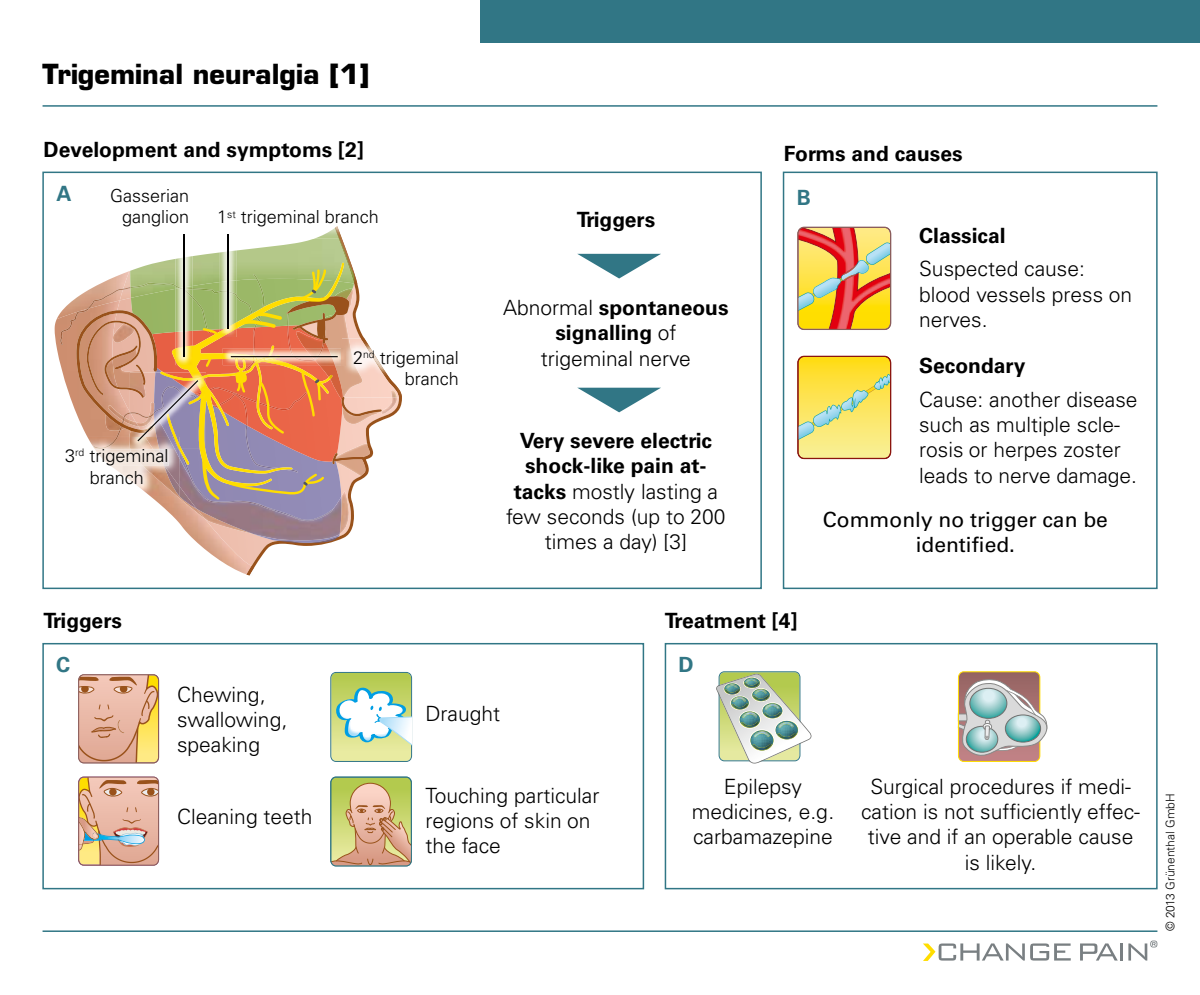
<style>
.page{position:relative;width:1200px;height:995px;background:#fff}
.page>*{position:absolute;margin:0;border:0;box-sizing:border-box;transform-origin:0 0}
.t1{font:700 27px "Eurostile LT Std";color:#000}
.t2{font:300 21px/25.2px "Univers LT Pro 45";color:#000}
.t3{font:700 21px/25.2px "Univers LT Pro 65";color:#000;text-align:center}
.t4{font:21px/25.2px "Univers LT Pro 55 Roman";color:#000;text-align:center}
.t5{font:700 21px "Univers LT Pro 65";color:#317685}
.t6{font:300 18px/21.6px "Univers LT Pro 45";color:#000;text-align:right}
.t7{font:300 12px "Univers LT Pro 45";color:#000}
.s1{font-family:"Univers LT Pro 45";font-weight:300}
.s2{font-family:"Univers LT Pro 65";font-weight:700}
</style>
<div class="page">
<hr style="left:43px;top:105px;width:1114px;height:2px;background:#317685">
<hr style="left:43px;top:930px;width:1114px;height:2px;background:#317685">
<svg style="left:1080px;top:943px;width:37px;height:18px"></svg>
<hr style="left:1119px;top:943px;width:3px;height:18px;background:#797f82">
<svg style="left:923px;top:943px;width:147px;height:18px"></svg>
<svg style="left:1128px;top:941px;width:28px;height:20px"></svg>
<svg style="left:53px;top:325px;width:349px;height:265px"></svg>
<img style="left:55px;top:319px;width:5px;height:26px">
<svg style="left:246px;top:566px;width:8px;height:10px"></svg>
<img style="left:60px;top:319px;width:16px;height:26px">
<svg style="left:278px;top:540px;width:60px;height:3px"></svg>
<img style="left:57px;top:298px;width:19px;height:21px">
<img style="left:381px;top:397px;width:16px;height:17px">
<img style="left:341px;top:521px;width:10px;height:13px">
<img style="left:179px;top:521px;width:162px;height:19px">
<svg style="left:577px;top:254px;width:84px;height:25px"></svg>
<svg style="left:578px;top:388px;width:83px;height:24px"></svg>
<svg style="left:799px;top:227px;width:91px;height:103px;background:#e6a24d"></svg>
<div style="left:797px;top:227px;width:93px;height:103px;border:1px solid #8b5d5b;border-radius:6px"></div>
<svg style="left:799px;top:356px;width:91px;height:102px;background:#efe268"></svg>
<div style="left:797px;top:356px;width:93px;height:103px;border:1px solid #8b150e;border-radius:6px"></div>
<svg style="left:331px;top:777px;width:80px;height:89px;background:#d1b87d"></svg>
<div style="left:330px;top:777px;width:82px;height:89px;border:1px solid #317685;border-radius:5px"></div>
<svg style="left:78px;top:675px;width:81px;height:88px;background:#e3b38e"></svg>
<div style="left:78px;top:674px;width:81px;height:89px;border:1px solid #8b5d5b;border-radius:5px"></div>
<svg style="left:78px;top:777px;width:81px;height:88px;background:#dbb297"></svg>
<div style="left:78px;top:777px;width:81px;height:89px;border:1px solid #8b5d5b;border-radius:5px"></div>
<svg style="left:330px;top:672px;width:82px;height:90px"></svg>
<img style="left:716px;top:671px;width:95px;height:92px">
<div style="left:957px;top:671px;width:83px;height:91px;border:1px solid #fd0;border-radius:5px"></div>
<svg style="left:957px;top:672px;width:91px;height:89px;background:#b5b2ad"></svg>
<img style="left:381px;top:338px;width:21px;height:59px">
<svg style="left:391px;top:390px;width:6px;height:7px"></svg>
<img style="left:53px;top:437px;width:23px;height:59px">
<svg style="left:76px;top:226px;width:305px;height:295px"></svg>
<div style="left:42px;top:172px;width:719px;height:417px;border:2px solid #317685"></div>
<div style="left:42px;top:643px;width:602px;height:246px;border:2px solid #317685"></div>
<div style="left:664px;top:643px;width:493px;height:246px;border:2px solid #317685"></div>
<div style="left:782px;top:172px;width:375px;height:417px;border:2px solid #317685"></div>
<div style="left:480px;top:0;width:120px;height:43px;background:#317685"></div>
<div style="left:600px;top:0;width:119px;height:43px;background:#317685"></div>
<div style="left:719px;top:0;width:120px;height:43px;background:#317685"></div>
<div style="left:839px;top:0;width:120px;height:43px;background:#317685"></div>
<div style="left:959px;top:0;width:120px;height:43px;background:#317685"></div>
<div style="left:1079px;top:0;width:120px;height:43px;background:#317685"></div>
<p class="t1" style="left:43px;top:57px;width:328px">Trigeminal neuralgia [1]</p>
<p class="t3" style="left:44px;top:137px;width:322px">Development and symptoms [2]</p>
<p class="t5" style="left:56px;top:181px;width:17px">A</p>
<p class="t6" style="left:110px;top:185px;width:81px">Gasserian ganglion</p>
<p class="t6" style="left:217px;top:206px;width:163px">1<sup>st</sup> trigeminal branch</p>
<p class="t6" style="left:65px;top:445px;width:105px;text-align:center">3<sup>rd</sup> trigeminal branch</p>
<p class="t6" style="left:353px;top:347px;width:107px">2<sup>nd</sup> trigeminal branch</p>
<p class="t3" style="left:576px;top:207px;width:80px">Triggers</p>
<p class="t3" style="left:503px;top:295px;width:227px"><span class="s1">Abnormal</span> spontaneous signalling <span class="s1">of</span></p>
<p class="t2" style="left:540px;top:345px;width:152px">trigeminal nerve</p>
<p class="t3" style="left:519px;top:428px;width:194px;text-align:left">Very severe electric shock-like pain at-</p>
<p class="t2" style="left:506px;top:478px;width:221px;text-align:center"><span class="s2">tacks</span> mostly lasting a few seconds (up to 200 times a day) [3]</p>
<p class="t3" style="left:783px;top:142px;width:180px">Forms and causes</p>
<p class="t5" style="left:796px;top:185px;width:16px">B</p>
<p class="t3" style="left:918px;top:223px;width:88px">Classical</p>
<p class="t2" style="left:918px;top:256px;width:214px">Suspected cause: blood vessels press on nerves.</p>
<p class="t3" style="left:918px;top:353px;width:108px">Secondary</p>
<p class="t2" style="left:918px;top:387px;width:220px">Cause: another disease such as multiple scle&shy;rosis or herpes zoster leads to nerve damage.</p>
<p class="t4" style="left:822px;top:507px;width:286px">Commonly no trigger can be identified.</p>
<p class="t3" style="left:44px;top:608px;width:80px">Triggers</p>
<p class="t3" style="left:664px;top:608px;width:134px">Treatment [4]</p>
<p class="t5" style="left:56px;top:652px;width:16px">C</p>
<p class="t5" style="left:678px;top:652px;width:17px">D</p>
<p class="t2" style="left:177px;top:681px;width:112px">Chewing, swallowing, speaking</p>
<p class="t2" style="left:177px;top:804px;width:137px">Cleaning teeth</p>
<p class="t2" style="left:425px;top:701px;width:76px">Draught</p>
<p class="t2" style="left:425px;top:783px;width:175px">Touching particular regions of skin on the face</p>
<p class="t2" style="left:691px;top:774px;width:144px;text-align:center">Epilepsy medicines, e.g. carbamazepine</p>
<p class="t2" style="left:860px;top:774px;width:280px;text-align:center">Surgical procedures if medi&shy;cation is not sufficiently effec&shy;tive and if an operable cause is likely.</p>
<p class="t7" style="left:1162px;top:931px;width:140px;rotate:-90deg">© 2013 Grünenthal GmbH</p>
</div>
